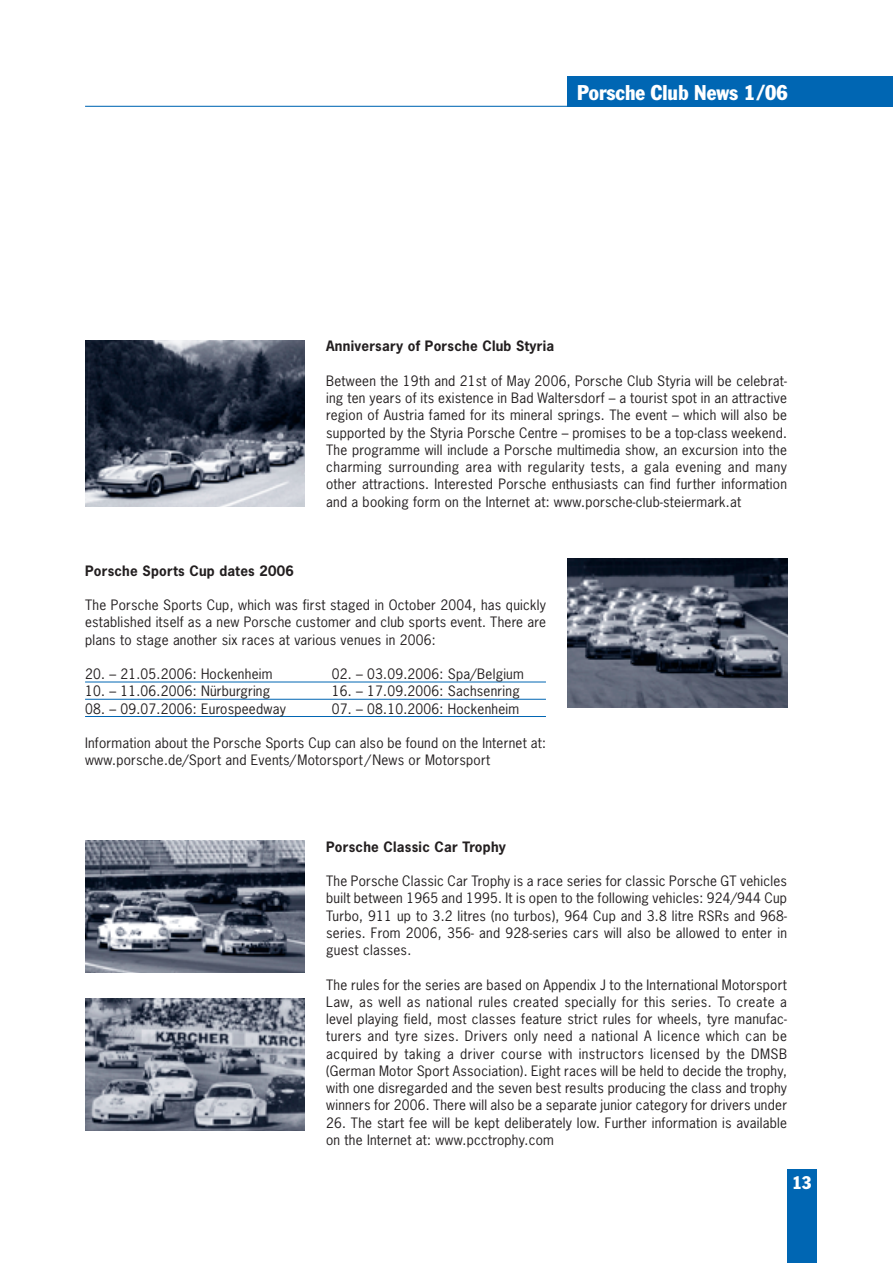
<style>
.page{position:relative;width:893px;height:1263px;background:#fff}
.page>*{position:absolute;margin:0;border:0;box-sizing:border-box;transform-origin:0 0}
.t1{font:condensed 21px "Porsche Franklin Gothic";color:#fff}
.t2{font:condensed 18px "Porsche Franklin Gothic";color:#fff}
.t3{font:13.5px/17.2px "Porsche News Gothic";letter-spacing:.015em;color:#231f20;text-align:justify}
.t4{font:700 13.5px "Porsche News Gothic";letter-spacing:.02em;color:#231f20}
</style>
<div class="page">
<div style="left:567px;top:77px;width:325px;height:30px;background:#0066b3"></div>
<hr style="left:85px;top:106px;width:807px;height:1px;background:#0066b3">
<div style="left:787px;top:1169px;width:29px;height:94px;background:#0066b3"></div>
<hr style="left:85px;top:682px;width:461px;height:1px;background:#0066b3">
<hr style="left:85px;top:699px;width:461px;height:1px;background:#0066b3">
<hr style="left:85px;top:716px;width:461px;height:1px;background:#0066b3">
<img style="left:567px;top:559px;width:220px;height:149px">
<img style="left:85px;top:340px;width:220px;height:167px">
<img style="left:85px;top:841px;width:220px;height:131px">
<img style="left:85px;top:998px;width:220px;height:133px">
<h1 class="t1" style="left:577px;top:85px;width:212px">Porsche Club News 1/06</h1>
<p class="t4" style="left:326px;top:342px;width:229px">Anniversary of Porsche Club Styria</p>
<p class="t3" style="left:326px;top:374px;width:462px">Between the 19th and 21st of May 2006, Porsche Club Styria will be celebrat&shy;ing ten years of its existence in Bad Waltersdorf – a tourist spot in an attractive region of Austria famed for its mineral springs. The event – which will also be supported by the Styria Porsche Centre – promises to be a top-class weekend.<br>The programme will include a Porsche multimedia show, an excursion into the charming surrounding area with regularity tests, a gala evening and many other attractions. Interested Porsche enthusiasts can find further information and a booking form on the Internet at: www.porsche-club-steiermark.at</p>
<p class="t4" style="left:85px;top:566px;width:210px">Porsche Sports Cup dates 2006</p>
<p class="t3" style="left:85px;top:598px;width:462px">The Porsche Sports Cup, which was first staged in October 2004, has quickly established itself as a new Porsche customer and club sports event. There are plans to stage another six races at various venues in 2006:</p>
<p class="t3" style="left:85px;top:667px;width:189px">20. – 21.05.2006: Hockenheim</p>
<p class="t3" style="left:332px;top:667px;width:193px">02. – 03.09.2006: Spa/Belgium</p>
<p class="t3" style="left:85px;top:685px;width:187px">10. – 11.06.2006: Nürburgring</p>
<p class="t3" style="left:332px;top:685px;width:189px">16. – 17.09.2006: Sachsenring</p>
<p class="t3" style="left:85px;top:702px;width:202px">08. – 09.07.2006: Eurospeedway</p>
<p class="t3" style="left:332px;top:702px;width:189px">07. – 08.10.2006: Hockenheim</p>
<p class="t3" style="left:85px;top:736px;width:462px">Information about the Porsche Sports Cup can also be found on the Internet at: www.porsche.de/Sport and Events/Motorsport/News or Motorsport</p>
<p class="t4" style="left:326px;top:842px;width:181px">Porsche Classic Car Trophy</p>
<p class="t3" style="left:326px;top:874px;width:462px">The Porsche Classic Car Trophy is a race series for classic Porsche GT vehicles built between 1965 and 1995. It is open to the following vehicles: 924/944 Cup Turbo, 911 up to 3.2 litres (no turbos), 964 Cup and 3.8 litre RSRs and 968- series. From 2006, 356- and 928-series cars will also be allowed to enter in guest classes.</p>
<p class="t3" style="left:326px;top:978px;width:462px">The rules for the series are based on Appendix J to the International Motorsport Law, as well as national rules created specially for this series. To create a level playing field, most classes feature strict rules for wheels, tyre manufac&shy;turers and tyre sizes. Drivers only need a national A licence which can be acquired by taking a driver course with instructors licensed by the DMSB (German Motor Sport Association). Eight races will be held to decide the trophy, with one disregarded and the seven best results producing the class and trophy winners for 2006. There will also be a separate junior category for drivers under</p>
<p class="t3" style="left:326px;top:1116px;width:462px">26. The start fee will be kept deliberately low. Further information is available on the Internet at: www.pcctrophy.com</p>
<h2 class="t2" style="left:792px;top:1177px;width:21px">13</h2>
</div>
